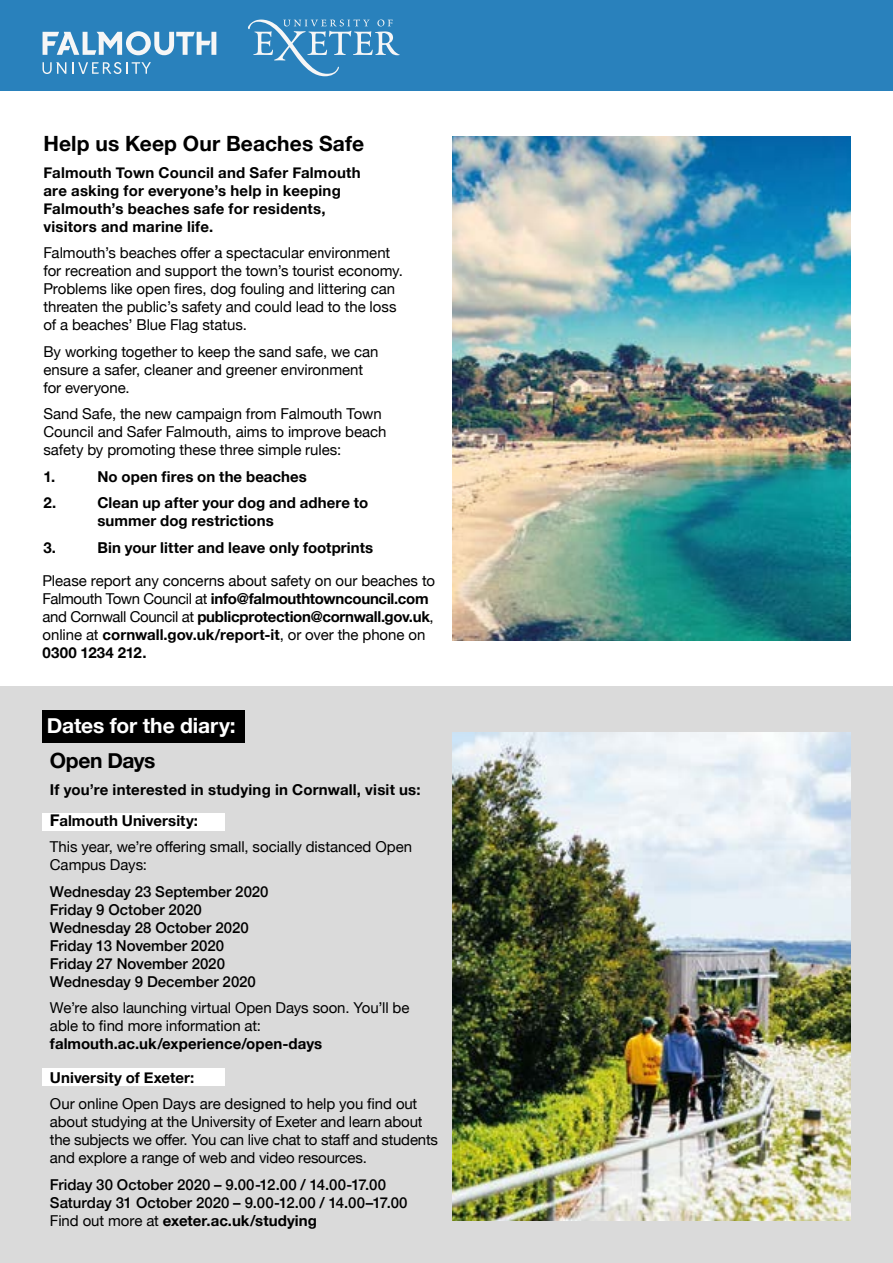
<style>
.page{position:relative;width:893px;height:1263px;background:#fff}
.page>*{position:absolute;margin:0;border:0;box-sizing:border-box;transform-origin:0 0}
.t1{font:700 21px "Helvetica Neue";letter-spacing:.005em;color:#000}
.t2{font:700 21px "Helvetica Neue";letter-spacing:-.005em;color:#fff}
.t3{font:700 21px "Helvetica Neue";letter-spacing:-.02em;color:#000}
.t4{font:15px/18px "Helvetica Neue";letter-spacing:-.005em;color:#000}
.t5{font:700 15px/18px "Helvetica Neue";letter-spacing:.01em;color:#000}
.t6{font:500 15px/18px "Helvetica Neue";color:#000}
.s1{font-weight:700}
.s2{font-size:16.5px}
.s3{font-weight:400}
</style>
<div class="page">
<img style="left:453px;top:136px;width:397px;height:504px">
<div style="left:0;top:686px;width:893px;height:577px;background:#dadada"></div>
<div style="left:42px;top:711px;width:203px;height:32px;background:#000"></div>
<div style="left:0;top:0;width:893px;height:91px;background:#2981bc"></div>
<img style="left:453px;top:732px;width:397px;height:488px">
<div style="left:43px;top:813px;width:182px;height:17px;background:#fff"></div>
<svg style="left:248px;top:19px;width:152px;height:57px"></svg>
<svg style="left:43px;top:62px;width:23px;height:12px"></svg>
<svg style="left:73px;top:62px;width:78px;height:12px"></svg>
<svg style="left:43px;top:31px;width:173px;height:24px"></svg>
<div style="left:43px;top:1069px;width:182px;height:17px;background:#fff"></div>
<h1 class="t1" style="left:43px;top:127px;width:322px">Help us Keep Our Beaches Safe</h1>
<p class="t5" style="left:43px;top:164px;width:319px">Falmouth Town Council and Safer Falmouth are asking for everyone’s help in keeping Falmouth’s beaches safe for residents, visitors and marine life.</p>
<p class="t4" style="left:43px;top:245px;width:361px">Falmouth’s beaches offer a spectacular environment for recreation and support the town’s tourist economy.<br>Problems like open fires, dog fouling and littering can threaten the public’s safety and could lead to the loss of a beaches’ Blue Flag status.</p>
<p class="t4" style="left:43px;top:343px;width:337px">By working together to keep the sand safe, we can ensure a safer, cleaner and greener environment for everyone.</p>
<p class="t4" style="left:43px;top:406px;width:344px">Sand Safe, the new campaign from Falmouth Town<br>Council and Safer Falmouth, aims to improve beach safety by promoting these three simple rules:</p>
<p class="t5" style="left:43px;top:468px;width:13px">1.</p>
<p class="t5" style="left:97px;top:468px;width:211px">No open fires on the beaches</p>
<p class="t5" style="left:43px;top:494px;width:14px">2.</p>
<p class="t5" style="left:97px;top:494px;width:272px">Clean up after your dog and adhere to summer dog restrictions</p>
<p class="t5" style="left:43px;top:539px;width:14px">3.</p>
<p class="t5" style="left:97px;top:539px;width:277px">Bin your litter and leave only footprints</p>
<p class="t4" style="left:43px;top:573px;width:394px">Please report any concerns about safety on our beaches to Falmouth Town Council at <span class="s1">info@falmouthtowncouncil.com </span>and Cornwall Council at <span class="s1">publicprotection@cornwall.gov.uk</span>, online at <span class="s1">cornwall.gov.uk/report-it</span>, or over the phone on <span class="s1">0300 1234 212.</span></p>
<h1 class="t2" style="left:47px;top:709px;width:190px">Dates for the diary:</h1>
<h1 class="t3" style="left:50px;top:744px;width:107px">Open Days</h1>
<p class="t5" style="left:50px;top:774px;width:372px;line-height:31px">If you’re interested in studying in Cornwall, visit us:<br><span class="s2">F</span>almouth University:</p>
<p class="t4" style="left:50px;top:839px;width:364px">This year, we’re offering small, socially distanced Open<br>Campus Days:</p>
<p class="t6" style="left:50px;top:881px;width:220px">Wednesday 23 September 2020<br>Friday 9 October 2020<br>Wednesday 28 October 2020<br>Friday 13 November 2020<br>Friday 27 November 2020<br>Wednesday 9 December 2020</p>
<p class="t4" style="left:50px;top:1000px;width:361px">We’re also launching virtual Open Days soon. You’ll be able to find more information at:</p>
<p class="t5" style="left:50px;top:1035px;width:274px">falmouth.ac.uk/experience/open-days</p>
<p class="t5" style="left:50px;top:1069px;width:146px">University of Exeter:</p>
<p class="t4" style="left:50px;top:1096px;width:390px">Our online Open Days are designed to help you find out about studying at the University of Exeter and learn about the subjects we offer. You can live chat to staff and students and explore a range of web and video resources.</p>
<p class="t6" style="left:50px;top:1174px;width:359px">Friday 30 October 2020 – 9.00-12.00 / 14.00-17.00<br>Saturday 31 October 2020 – 9.00-12.00 / 14.00–17.00<br><span class="s3">Find out more at</span> <span class="s1">exeter.ac.uk/studying</span></p>
</div>
